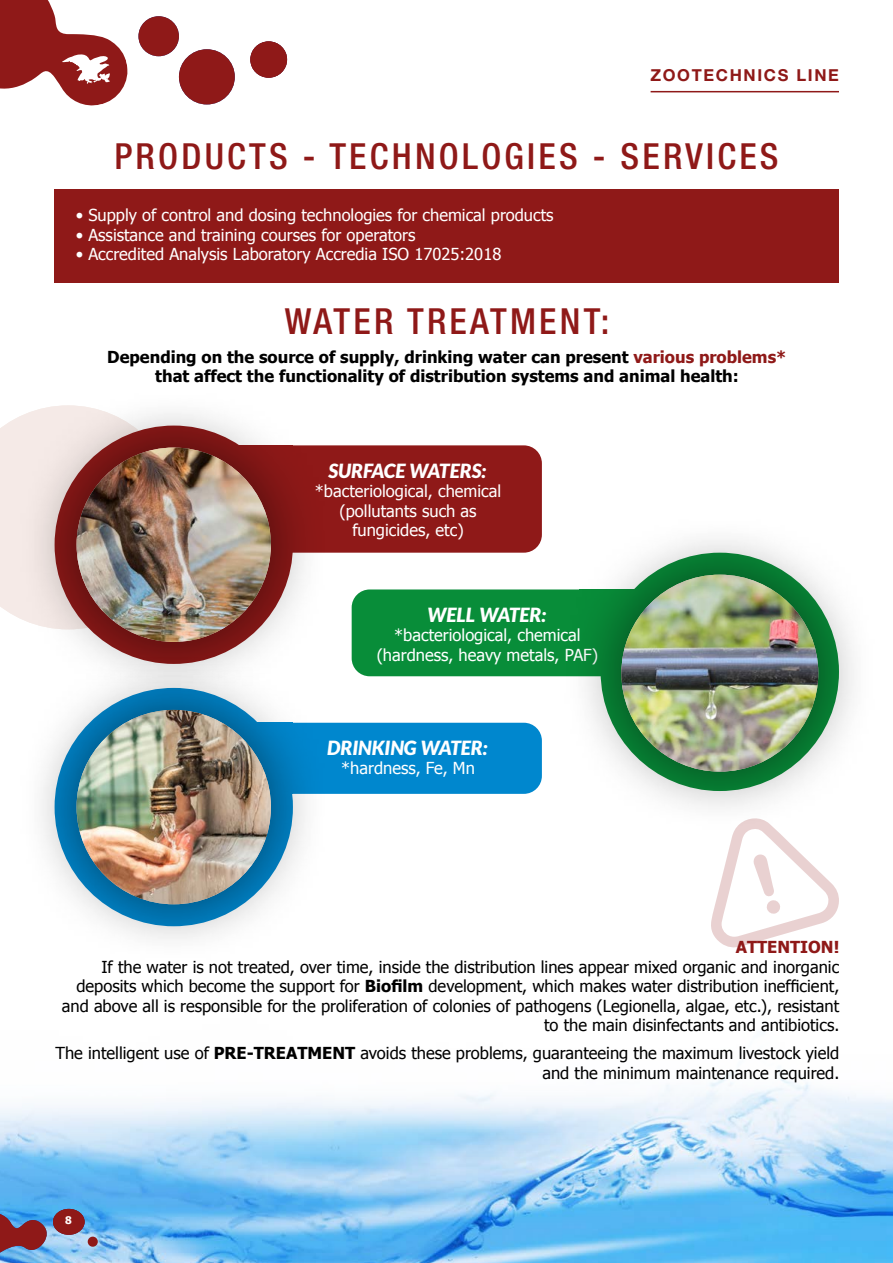
<style>
.page{position:relative;width:893px;height:1263px;background:#fff}
.page>*{position:absolute;margin:0;border:0;box-sizing:border-box;transform-origin:0 0}
.t1{font:500 condensed 36px "Helvetica Neue LT Std";letter-spacing:.09em;color:#8f1918}
.t2{font:italic 900 19.5px "Lato";color:#fff}
.t3{font:16.5px/19.5px "Tahoma";color:#000;text-align:right}
.t4{font:16.5px/19.5px "Tahoma";color:#fff;text-align:center}
.t5{font:700 16.5px/19.5px "Tahoma";color:#000;text-align:center}
.t6{font:700 16.5px "Helvetica Neue LT Std";letter-spacing:.1em;color:#8f1918}
.t7{font:700 16.5px "Tahoma";color:#8f1918}
.t8{font:700 10.5px "Tahoma";color:#fff}
.s1{color:#8f1918}
.s2{font-weight:700}
</style>
<div class="page">
<img style="left:0;top:1072px;width:893px;height:191px">
<svg style="left:711px;top:830px;width:128px;height:118px"></svg>
<svg style="left:0;top:1191px;width:85px;height:72px;background:#7286ae"></svg>
<div style="left:88px;top:1236px;width:10px;height:11px;background:#8f1918;border-radius:50%"></div>
<svg style="left:138px;top:16px;width:97px;height:88px"></svg>
<svg style="left:250px;top:41px;width:37px;height:37px"></svg>
<svg style="left:0;top:0;width:128px;height:106px"></svg>
<hr style="left:651px;top:91px;width:188px;height:1px;background:#8f1918">
<div style="left:0;top:417px;width:19px;height:201px;background:#f5eae7"></div>
<div style="left:275px;top:445px;width:267px;height:108px;background:#8f1918;border-radius:18px"></div>
<div style="left:54px;top:189px;width:785px;height:93px;background:#8f1918"></div>
<div style="left:352px;top:589px;width:272px;height:87px;background:#088d39;border-radius:18px"></div>
<div style="left:275px;top:723px;width:267px;height:71px;background:#0087ce;border-radius:18px"></div>
<div style="left:19px;top:390px;width:310px;height:310px;background:#000;opacity:.55"></div>
<img style="left:77px;top:448px;width:194px;height:194px;border-radius:97px">
<div style="left:563px;top:516px;width:314px;height:314px;background:#000;opacity:.55"></div>
<img style="left:621px;top:575px;width:197px;height:197px;border-radius:98px">
<div style="left:19px;top:652px;width:310px;height:311px;background:#000;opacity:.55"></div>
<img style="left:77px;top:710px;width:194px;height:194px;border-radius:97px">
<p class="t6" style="left:650px;top:65px;width:190px">ZOOTECHNICS LINE</p>
<h1 class="t1" style="left:114px;top:135px;width:666px">PRODUCTS - TECHNOLOGIES - SERVICES</h1>
<p class="t4" style="left:76px;top:205px;width:479px">• Supply of control and dosing technologies for chemical products</p>
<p class="t4" style="left:76px;top:224px;width:341px">• Assistance and training courses for operators</p>
<p class="t4" style="left:76px;top:244px;width:427px">• Accredited Analysis Laboratory Accredia ISO 17025:2018</p>
<h1 class="t1" style="left:285px;top:300px;width:326px">WATER TREATMENT:</h1>
<p class="t5" style="left:107px;top:346px;width:681px">Depending on the source of supply, drinking water can present <span class="s1">various problems* </span>that affect the functionality of distribution systems and animal health:</p>
<p class="t2" style="left:328px;top:459px;width:159px">SURFACE WATERS:</p>
<p class="t4" style="left:315px;top:480px;width:188px">*bacteriological, chemical (pollutants such as fungicides, etc)</p>
<p class="t2" style="left:427px;top:603px;width:120px">WELL WATER:</p>
<p class="t4" style="left:377px;top:625px;width:223px">*bacteriological, chemical (hardness, heavy metals, PAF)</p>
<p class="t2" style="left:327px;top:736px;width:162px">DRINKING WATER:</p>
<p class="t4" style="left:341px;top:758px;width:135px">*hardness, Fe, Mn</p>
<p class="t7" style="left:736px;top:936px;width:105px">ATTENTION!</p>
<p class="t3" style="left:62px;top:956px;width:779px">If the water is not treated, over time, inside the distribution lines appear mixed organic and inorganic deposits which become the support for <span class="s2">Biofilm</span> development, which makes water distribution inefficient, and above all is responsible for the proliferation of colonies of pathogens (Legionella, algae, etc.), resistant to the main disinfectants and antibiotics.</p>
<p class="t3" style="left:55px;top:1043px;width:785px">The intelligent use of <span class="s2">PRE-TREATMENT</span> avoids these problems, guaranteeing the maximum livestock yield and the minimum maintenance required.</p>
<p class="t8" style="left:65px;top:1213px;width:8px">8</p>
</div>
